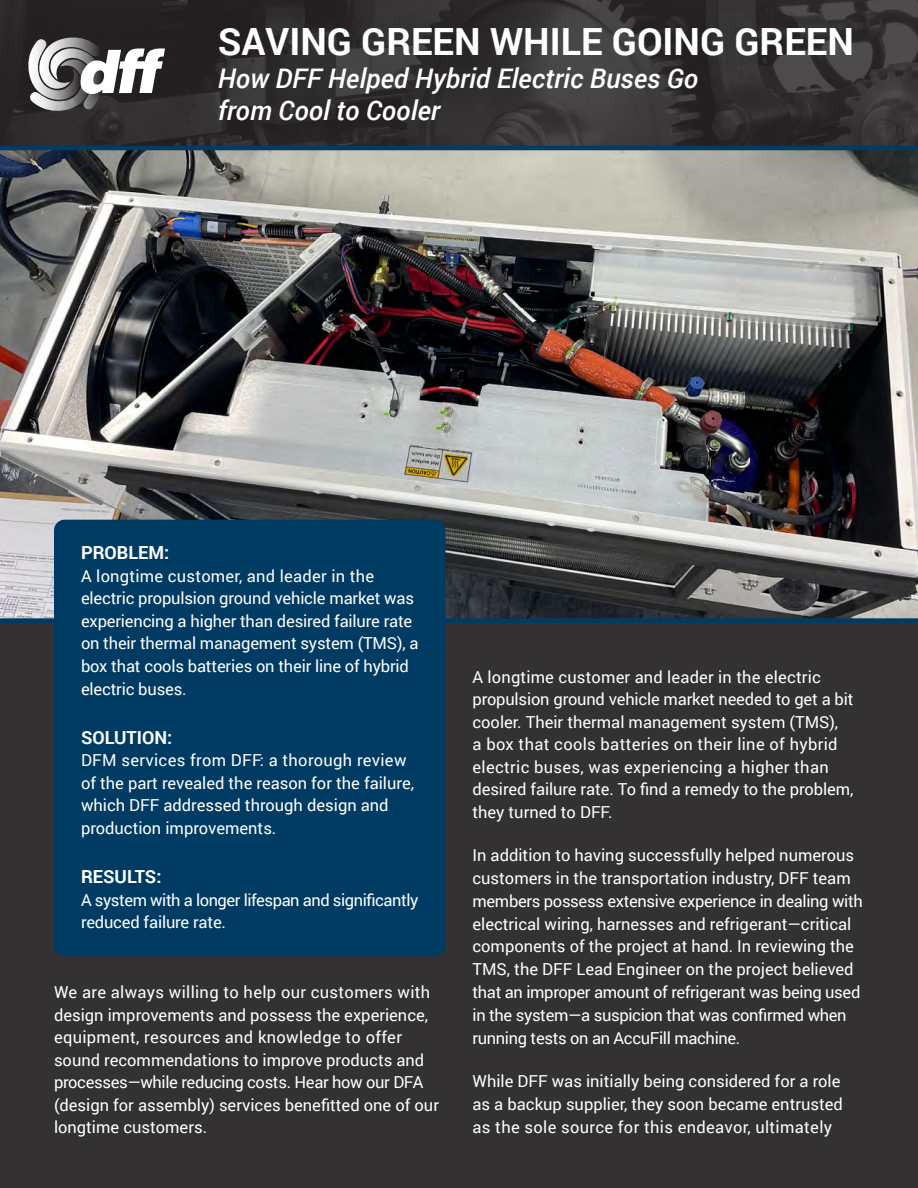
<style>
.page{position:relative;width:918px;height:1188px;background:#fff}
.page>*{position:absolute;margin:0;border:0;box-sizing:border-box;transform-origin:0 0}
.t1{font:700 37.5px "Roboto";color:#fff}
.t2{font:italic 500 27px/32.4px "Roboto";color:#fff}
.t3{font:700 18px "Roboto";color:#fff}
.t4{font:16.5px/22.5px "Roboto";color:#fff}
.t5{font:16.5px/22.5px "Roboto";letter-spacing:-.025em;color:#fff}
</style>
<div class="page">
<img style="left:0;top:150px;width:918px;height:468px">
<svg style="left:0;top:0;width:918px;height:146px;background:#322f30"></svg>
<div style="left:0;top:621px;width:918px;height:567px;background:#333132"></div>
<svg style="left:27px;top:38px;width:138px;height:74px"></svg>
<div style="left:0;top:618px;width:918px;height:5px;background:#003b64"></div>
<hr style="left:0;top:146px;width:918px;height:4px;background:#003b64">
<div style="left:54px;top:520px;width:392px;height:436px;background:#003b64;border-radius:11px"></div>
<h1 class="t1" style="left:218px;top:16px;width:638px">SAVING GREEN WHILE GOING GREEN</h1>
<h2 class="t2" style="left:218px;top:61px;width:482px">How DFF Helped Hybrid Electric Buses Go from Cool to Cooler</h2>
<p class="t3" style="left:81px;top:540px;width:90px">PROBLEM:</p>
<p class="t4" style="left:81px;top:564px;width:339px">A longtime customer, and leader in the electric propulsion ground vehicle market was experiencing a higher than desired failure rate on their thermal management system (TMS), a box that cools batteries on their line of hybrid electric buses.</p>
<p class="t3" style="left:81px;top:725px;width:93px">SOLUTION:</p>
<p class="t4" style="left:81px;top:749px;width:334px">DFM services from DFF: a thorough review of the part revealed the reason for the failure, which DFF addressed through design and production improvements.</p>
<p class="t3" style="left:81px;top:864px;width:82px">RESULTS:</p>
<p class="t5" style="left:81px;top:888px;width:339px">A system with a longer lifespan and significantly reduced failure rate.</p>
<p class="t4" style="left:54px;top:980px;width:387px">We are always willing to help our customers with design improvements and possess the experience, equipment, resources and knowledge to offer sound recommendations to improve products and processes—while reducing costs. Hear how our DFA (design for assembly) services benefitted one of our longtime customers.</p>
<p class="t4" style="left:473px;top:665px;width:382px">A longtime customer and leader in the electric propulsion ground vehicle market needed to get a bit cooler. Their thermal management system (TMS),<br>a box that cools batteries on their line of hybrid electric buses, was experiencing a higher than desired failure rate. To find a remedy to the problem, they turned to DFF.</p>
<p class="t4" style="left:473px;top:843px;width:392px">In addition to having successfully helped numerous customers in the transportation industry, DFF team members possess extensive experience in dealing with electrical wiring, harnesses and refrigerant—critical components of the project at hand. In reviewing the TMS, the DFF Lead Engineer on the project believed that an improper amount of refrigerant was being used in the system—a suspicion that was confirmed when running tests on an AccuFill machine.</p>
<p class="t4" style="left:473px;top:1069px;width:372px">While DFF was initially being considered for a role as a backup supplier, they soon became entrusted as the sole source for this endeavor, ultimately</p>
</div>
